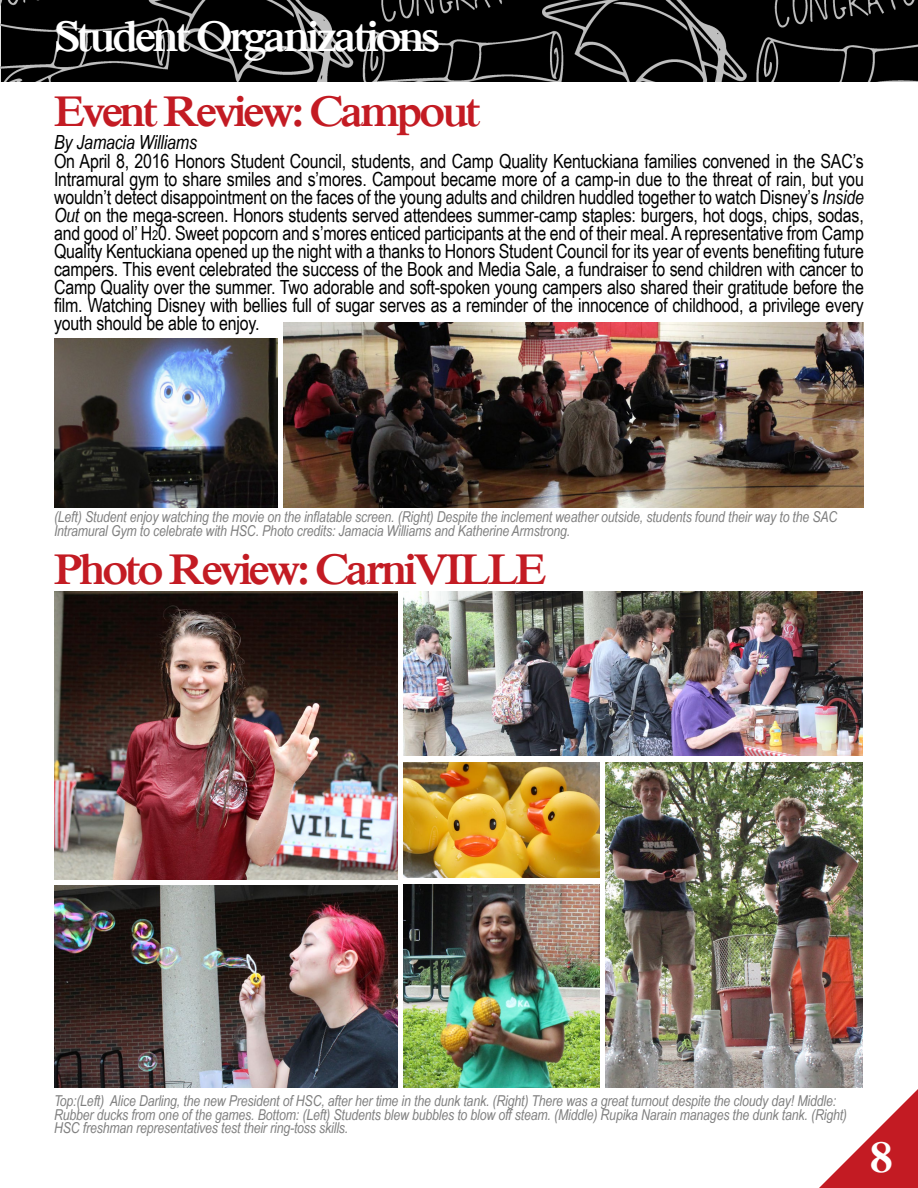
<style>
.page{position:relative;width:918px;height:1188px;background:#fff}
.page>*{position:absolute;margin:0;border:0;box-sizing:border-box;transform-origin:0 0}
.t1{font:700 45px "Iskoola Pota";letter-spacing:-.075em;color:#c31b23}
.t2{font:700 45px "Iskoola Pota";letter-spacing:-.075em;color:#fff}
.t3{font:19.5px/18px "Arial Narrow";letter-spacing:-.01em;color:#000;text-align:justify}
.t4{font:italic 19.5px "Arial Narrow";letter-spacing:-.01em;color:#000}
.t5{font:italic 15px/13.5px "Arial Narrow";letter-spacing:-.01em;color:#808080}
.s1{font-style:italic}
.s2{font-size:13.5px}
</style>
<div class="page">
<img style="left:0;top:0;width:918px;height:81px">
<svg style="left:819px;top:1089px;width:99px;height:99px"></svg>
<img style="left:54px;top:339px;width:224px;height:169px">
<img style="left:283px;top:323px;width:581px;height:185px">
<img style="left:404px;top:592px;width:458px;height:164px">
<img style="left:54px;top:886px;width:343px;height:202px">
<img style="left:605px;top:763px;width:257px;height:325px">
<img style="left:404px;top:763px;width:195px;height:115px">
<img style="left:54px;top:592px;width:343px;height:287px">
<img style="left:404px;top:885px;width:195px;height:203px">
<h1 class="t2" style="left:54px;top:11px;width:387px">Student Organizations</h1>
<h1 class="t1" style="left:54px;top:85px;width:428px">Event Review: Campout</h1>
<p class="t3" style="left:54px;top:151px;width:811px">On April 8, 2016 Honors Student Council, students, and Camp Quality Kentuckiana families convened in the SAC’s Intramural gym to share smiles and s’mores. Campout became more of a camp-in due to the threat of rain, but you wouldn’t detect disappointment on the faces of the young adults and children huddled together to watch Disney’s <span class="s1">Inside Out</span> on the mega-screen. Honors students served attendees summer-camp staples: burgers, hot dogs, chips, sodas, and good ol’ H<span class="s2">2</span>0. Sweet popcorn and s’mores enticed participants at the end of their meal. A representative from Camp Quality Kentuckiana opened up the night with a thanks to Honors Student Council for its year of events benefiting future campers. This event celebrated the success of the Book and Media Sale, a fundraiser to send children with cancer to Camp Quality over the summer. Two adorable and soft-spoken young campers also shared their gratitude before the film. Watching Disney with bellies full of sugar serves as a reminder of the innocence of childhood, a privilege every youth should be able to enjoy.</p>
<p class="t4" style="left:54px;top:129px;width:145px">By Jamacia Williams</p>
<p class="t5" style="left:54px;top:510px;width:785px">(Left) Student enjoy watching the movie on the inflatable screen. (Right) Despite the inclement weather outside, students found their way to the SAC<br>Intramural Gym to celebrate with HSC. Photo credits: Jamacia Williams and Katherine Armstrong.</p>
<h1 class="t1" style="left:54px;top:544px;width:495px">Photo Review: CarniVILLE</h1>
<p class="t5" style="left:54px;top:1094px;width:795px">Top:(Left) Alice Darling, the new President of HSC, after her time in the dunk tank. (Right) There was a great turnout despite the cloudy day! Middle:<br>Rubber ducks from one of the games. Bottom: (Left) Students blew bubbles to blow off steam. (Middle) Rupika Narain manages the dunk tank. (Right)<br>HSC freshman representatives test their ring-toss skills.</p>
<h1 class="t2" style="left:869px;top:1131px;width:25px">8</h1>
</div>
